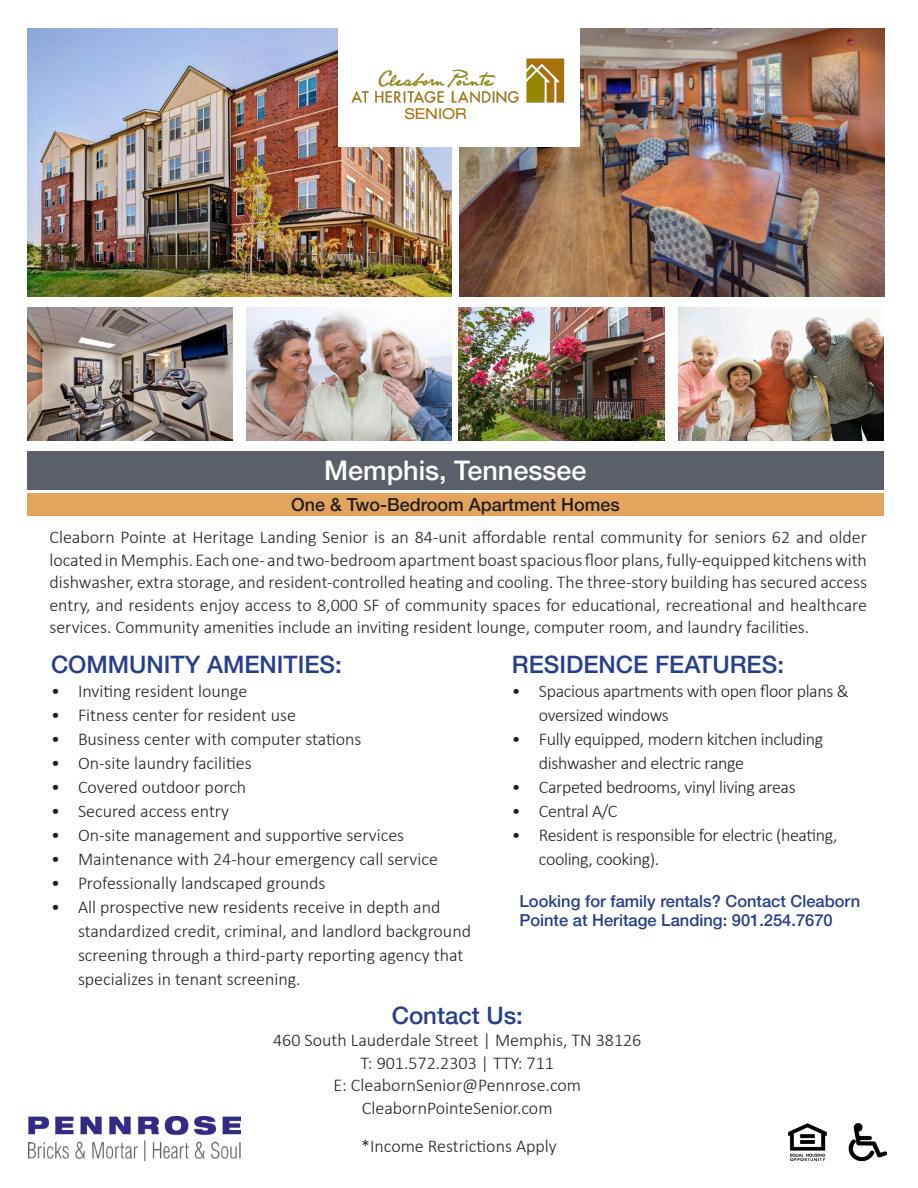
<style>
.page{position:relative;width:918px;height:1188px;background:#fff}
.page>*{position:absolute;margin:0;border:0;box-sizing:border-box;transform-origin:0 0}
.t1{font:500 27px "Helvetica Neue LT";color:#fff}
.t2{font:500 24px "Helvetica Neue LT";color:#253f8e}
.t3{font:300 18px/22.5px "Calibri";color:#231f20;text-align:justify}
.t4{font:300 18px/24px "Calibri";letter-spacing:-.02em;color:#231f20}
.t5{font:500 18px "Helvetica Neue LT";color:#231f20}
.t6{font:500 16.5px/19.8px "Helvetica Neue LT";color:#253f8e}
.t7{font:expanded 15px "Helvetica Neue LT Std";color:#ab710a}
</style>
<div class="page">
<img style="left:246px;top:307px;width:206px;height:134px">
<img style="left:27px;top:307px;width:206px;height:134px">
<img style="left:678px;top:307px;width:206px;height:134px">
<img style="left:459px;top:307px;width:206px;height:134px">
<img style="left:27px;top:28px;width:425px;height:269px">
<img style="left:28px;top:1116px;width:212px;height:45px">
<img style="left:460px;top:28px;width:425px;height:269px">
<div style="left:338px;top:13px;width:242px;height:134px;background:#fff"></div>
<img style="left:788px;top:1123px;width:99px;height:38px">
<div style="left:27px;top:451px;width:857px;height:39px;background:#5a5f6a"></div>
<div style="left:27px;top:493px;width:857px;height:22px;background:#e3a45e"></div>
<img style="left:351px;top:58px;width:214px;height:45px">
<p class="t7" style="left:405px;top:105px;width:63px">SENIOR</p>
<p class="t1" style="left:324px;top:454px;width:264px">Memphis, Tennessee</p>
<p class="t5" style="left:291px;top:493px;width:330px">One &amp; Two-Bedroom Apartment Homes</p>
<p class="t3" style="left:49px;top:526px;width:819px">Cleaborn Pointe at Heritage Landing Senior is an 84-unit affordable rental community for seniors 62 and older located in Memphis. Each one- and two-bedroom apartment boast spacious floor plans, fully-equipped kitchens with dishwasher, extra storage, and resident-controlled heating and cooling. The three-story building has secured access entry, and residents enjoy access to 8,000 SF of community spaces for educational, recreational and healthcare services. Community amenities include an inviting resident lounge, computer room, and laundry facilities.</p>
<p class="t2" style="left:512px;top:650px;width:274px">RESIDENCE FEATURES:</p>
<p class="t4" style="left:539px;top:679px;width:311px;text-indent:-27px">• Spacious apartments with open floor plans &amp; oversized windows</p>
<p class="t4" style="left:539px;top:727px;width:286px;text-indent:-27px">• Fully equipped, modern kitchen including dishwasher and electric range</p>
<p class="t4" style="left:512px;top:775px;width:285px">• Carpeted bedrooms, vinyl living areas</p>
<p class="t4" style="left:512px;top:799px;width:107px">• Central A/C</p>
<p class="t4" style="left:539px;top:823px;width:300px;text-indent:-27px">• Resident is responsible for electric (heating, cooling, cooking).</p>
<p class="t2" style="left:51px;top:650px;width:292px">COMMUNITY AMENITIES:</p>
<p class="t3" style="left:51px;top:679px;width:198px">• Inviting resident lounge</p>
<p class="t3" style="left:51px;top:703px;width:247px">• Fitness center for resident use</p>
<p class="t3" style="left:51px;top:727px;width:312px">• Business center with computer stations</p>
<p class="t3" style="left:51px;top:751px;width:202px">• On-site laundry facilities</p>
<p class="t3" style="left:51px;top:775px;width:197px">• Covered outdoor porch</p>
<p class="t3" style="left:51px;top:799px;width:180px">• Secured access entry</p>
<p class="t3" style="left:51px;top:823px;width:355px">• On-site management and supportive services</p>
<p class="t3" style="left:51px;top:847px;width:389px">• Maintenance with 24-hour emergency call service</p>
<p class="t3" style="left:51px;top:871px;width:276px">• Professionally landscaped grounds</p>
<p class="t3" style="left:78px;top:895px;width:395px;line-height:24px;text-align:left;text-indent:-27px">• All prospective new residents receive in depth and standardized credit, criminal, and landlord background screening through a third-party reporting agency that specializes in tenant screening.</p>
<p class="t2" style="left:392px;top:1001px;width:133px">Contact Us:</p>
<p class="t3" style="left:273px;top:1029px;width:370px">460 South Lauderdale Street | Memphis, TN 38126</p>
<p class="t3" style="left:361px;top:1051px;width:195px">T: 901.572.2303 | TTY: 711</p>
<p class="t3" style="left:333px;top:1074px;width:249px">E: CleabornSenior@Pennrose.com</p>
<p class="t3" style="left:362px;top:1096px;width:192px">CleabornPointeSenior.com</p>
<p class="t6" style="left:519px;top:891px;width:342px">Looking for family rentals? Contact Cleaborn<br>Pointe at Heritage Landing: 901.254.7670</p>
<p class="t3" style="left:361px;top:1135px;width:197px">*Income Restrictions Apply</p>
</div>
